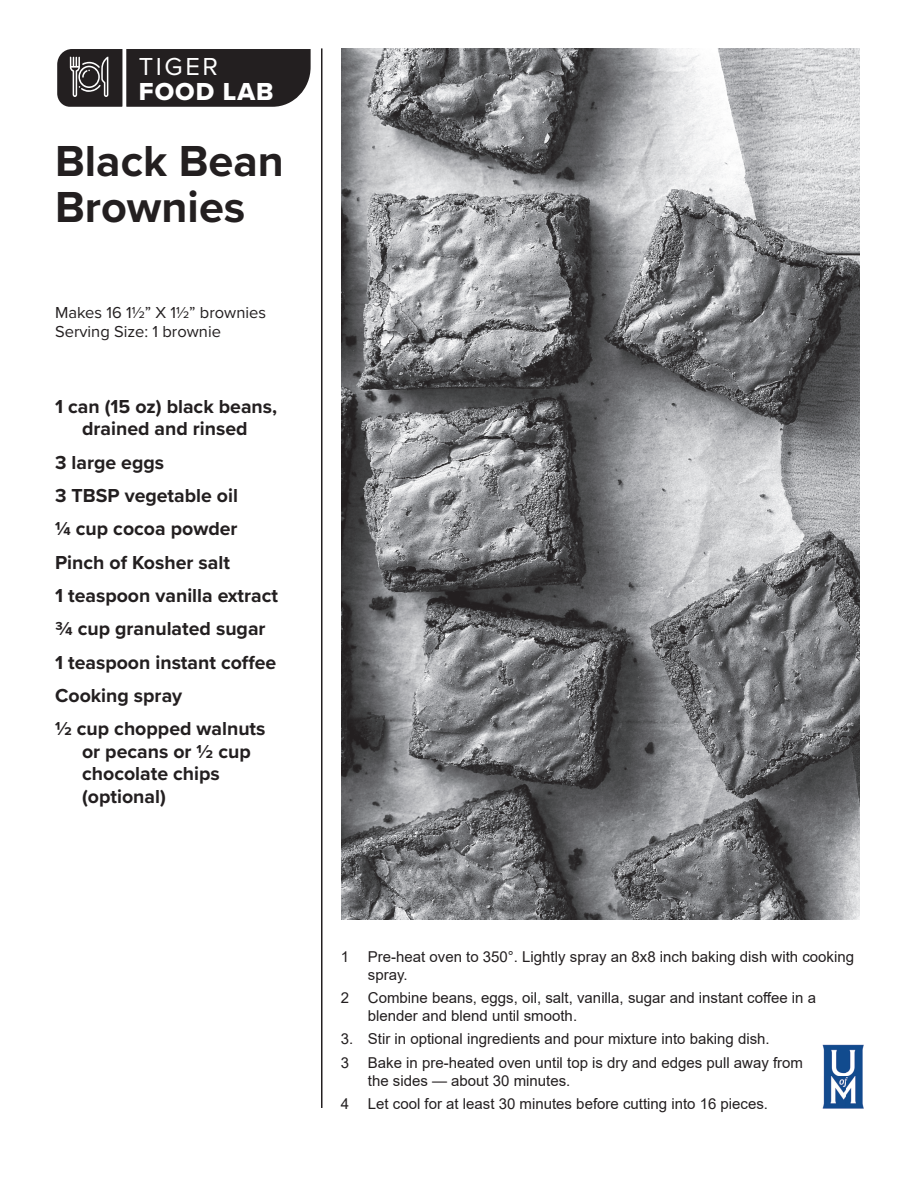
<style>
.page{position:relative;width:918px;height:1188px;background:#fff}
.page>*{position:absolute;margin:0;border:0;box-sizing:border-box;transform-origin:0 0}
.t1{font:700 45px/46.5px "Proxima Nova";color:#231f20}
.t2{font:25.5px "Proxima Nova Extrabld";letter-spacing:.04em;color:#fff}
.t3{font:25.5px "Proxima Nova";letter-spacing:.1em;color:#fff}
.t4{font:700 19.5px/33.3px "Proxima Nova";color:#231f20}
.t5{font:16.5px/19.8px "Proxima Nova";color:#231f20}
.t6{font:15px/18px "Arial";color:#231f20}
</style>
<div class="page">
<hr style="left:321px;top:48px;width:1px;height:1060px;background:#231f20">
<img style="left:822px;top:1044px;width:42px;height:65px">
<img style="left:341px;top:48px;width:518px;height:871px">
<svg style="left:57px;top:49px;width:254px;height:58px"></svg>
<h2 class="t3" style="left:139px;top:47px;width:81px">TIGER</h2>
<h2 class="t2" style="left:139px;top:73px;width:136px">FOOD LAB</h2>
<h1 class="t1" style="left:55px;top:137px;width:230px">Black Bean<br>Brownies</h1>
<p class="t5" style="left:55px;top:301px;width:213px">Makes 16 1½” X 1½” brownies<br>Serving Size: 1 brownie</p>
<h3 class="t4" style="left:55px;top:395px;width:224px;line-height:22.5px;text-align:center">1 can (15 oz) black beans, drained and rinsed</h3>
<h3 class="t4" style="left:55px;top:445px;width:225px">3 large eggs<br>3 TBSP vegetable oil<br>¼ cup cocoa powder<br>Pinch of Kosher salt<br>1 teaspoon vanilla extract ¾ cup granulated sugar<br>1 teaspoon instant coffee<br>Cooking spray<br>1⁄2 cup chopped walnuts</h3>
<h3 class="t4" style="left:82px;top:740px;width:170px;line-height:22.5px">or pecans or 1⁄2 cup chocolate chips (optional)</h3>
<p class="t6" style="left:368px;top:947px;width:488px;text-indent:-27px">1 Pre-heat oven to 350°. Lightly spray an 8x8 inch baking dish with cooking spray.</p>
<p class="t6" style="left:368px;top:989px;width:450px;text-indent:-27px">2 Combine beans, eggs, oil, salt, vanilla, sugar and instant coffee in a blender and blend until smooth.</p>
<p class="t6" style="left:341px;top:1027px;width:464px;line-height:23.4px">3. Stir in optional ingredients and pour mixture into baking dish.<br>3 Bake in pre-heated oven until top is dry and edges pull away from</p>
<p class="t6" style="left:341px;top:1069px;width:429px;line-height:23.4px;text-indent:27px">the sides — about 30 minutes.<br>4 Let cool for at least 30 minutes before cutting into 16 pieces.</p>
</div>
